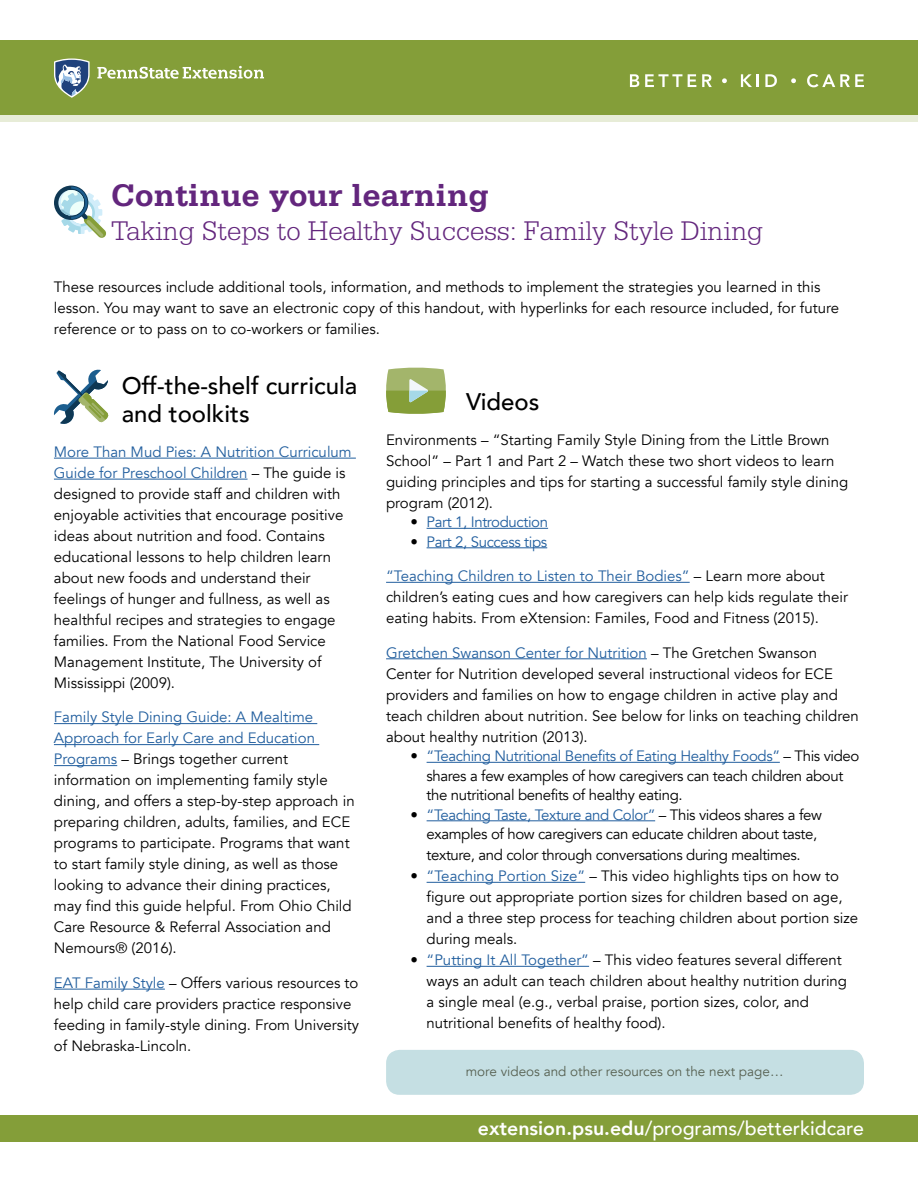
<style>
.page{position:relative;width:918px;height:1188px;background:#fff}
.page>*{position:absolute;margin:0;border:0;box-sizing:border-box;transform-origin:0 0}
.t1{font:700 33px "Serifa Std";color:#63267d}
.t2{font:300 28.5px "Serifa Std";color:#63267d}
.t3{font:500 24px/28.8px "Avenir";color:#000}
.t4{font:500 19.5px "Avenir";color:#fff}
.t5{font:15px/21px "Avenir";color:#000}
.t6{font:15px/19.5px "Avenir";letter-spacing:-.025em;color:#000}
.t7{font:15px "Avenir";letter-spacing:-.025em;color:#215e9e}
.t8{font:13.5px "Avenir";color:#576152}
.s1{color:#215e9e}
.s2{color:#000}
.s3{font-weight:800}
</style>
<div class="page">
<div style="left:0;top:40px;width:918px;height:78px;background:#849e39"></div>
<svg style="left:54px;top:59px;width:36px;height:39px"></svg>
<svg style="left:97px;top:66px;width:167px;height:13px"></svg>
<div style="left:0;top:115px;width:918px;height:7px;background:#e7ecd7"></div>
<svg style="left:630px;top:74px;width:9px;height:13px"></svg>
<svg style="left:645px;top:74px;width:37px;height:13px"></svg>
<svg style="left:688px;top:74px;width:8px;height:13px"></svg>
<svg style="left:702px;top:74px;width:10px;height:13px"></svg>
<svg style="left:722px;top:78px;width:5px;height:5px"></svg>
<svg style="left:741px;top:74px;width:18px;height:13px"></svg>
<svg style="left:765px;top:74px;width:12px;height:13px"></svg>
<svg style="left:791px;top:78px;width:5px;height:5px"></svg>
<svg style="left:807px;top:74px;width:57px;height:13px"></svg>
<svg style="left:54px;top:186px;width:52px;height:52px"></svg>
<hr style="left:54px;top:458px;width:302px;height:1px;background:#215e9e">
<hr style="left:54px;top:479px;width:194px;height:1px;background:#215e9e">
<hr style="left:54px;top:723px;width:263px;height:1px;background:#215e9e">
<hr style="left:54px;top:744px;width:265px;height:1px;background:#215e9e">
<hr style="left:54px;top:765px;width:63px;height:1px;background:#215e9e">
<hr style="left:54px;top:989px;width:111px;height:1px;background:#215e9e">
<svg style="left:54px;top:369px;width:55px;height:55px"></svg>
<hr style="left:427px;top:528px;width:121px;height:1px;background:#215e9e">
<hr style="left:427px;top:547px;width:120px;height:1px;background:#215e9e">
<hr style="left:386px;top:582px;width:304px;height:1px;background:#215e9e">
<hr style="left:386px;top:658px;width:261px;height:1px;background:#215e9e">
<hr style="left:427px;top:762px;width:353px;height:1px;background:#215e9e">
<hr style="left:427px;top:820px;width:228px;height:1px;background:#215e9e">
<hr style="left:427px;top:882px;width:158px;height:1px;background:#215e9e">
<hr style="left:427px;top:966px;width:162px;height:1px;background:#215e9e">
<div style="left:386px;top:1050px;width:478px;height:45px;background:#c5dfe3;border-radius:14px"></div>
<svg style="left:386px;top:367px;width:60px;height:47px;background:#a0b56b"></svg>
<div style="left:0;top:1115px;width:918px;height:27px;background:#849e39"></div>
<h1 class="t1" style="left:111px;top:176px;width:379px">Continue your learning</h1>
<h1 class="t2" style="left:111px;top:215px;width:653px">Taking Steps to Healthy Success: Family Style Dining</h1>
<p class="t5" style="left:54px;top:277px;width:787px">These resources include additional tools, information, and methods to implement the strategies you learned in this lesson. You may want to save an electronic copy of this handout, with hyperlinks for each resource included, for future reference or to pass on to co-workers or families.</p>
<h2 class="t3" style="left:122px;top:370px;width:237px">Off-the-shelf curricula and toolkits</h2>
<p class="t5" style="left:54px;top:442px;width:299px"><span class="s1">More Than Mud Pies: A Nutrition Curriculum Guide for Preschool Children</span> – The guide is designed to provide staff and children with enjoyable activities that encourage positive ideas about nutrition and food. Contains educational lessons to help children learn about new foods and understand their feelings of hunger and fullness, as well as healthful recipes and strategies to engage families. From the National Food Service Management Institute, The University of Mississippi (2009).</p>
<p class="t5" style="left:54px;top:707px;width:302px"><span class="s1">Family Style Dining Guide: A Mealtime Approach for Early Care and Education Programs</span> – Brings together current information on implementing family style dining, and offers a step-by-step approach in preparing children, adults, families, and ECE programs to participate. Programs that want to start family style dining, as well as those looking to advance their dining practices, may find this guide helpful. From Ohio Child Care Resource &amp; Referral Association and Nemours® (2016).</p>
<p class="t5" style="left:54px;top:973px;width:307px"><span class="s1">EAT Family Style</span> – Offers various resources to help child care providers practice responsive feeding in family-style dining. From University of Nebraska-Lincoln.</p>
<h2 class="t3" style="left:466px;top:386px;width:75px">Videos</h2>
<p class="t5" style="left:386px;top:429px;width:464px">Environments – “Starting Family Style Dining from the Little Brown School” – Part 1 and Part 2 – Watch these two short videos to learn guiding principles and tips for starting a successful family style dining program (2012).</p>
<p class="t7" style="left:410px;top:513px;width:139px"><span class="s2">•</span> Part 1, Introduction</p>
<p class="t7" style="left:410px;top:533px;width:138px"><span class="s2">•</span> Part 2, Success tips</p>
<p class="t5" style="left:386px;top:566px;width:463px"><span class="s1">“Teaching Children to Listen to Their Bodies”</span> – Learn more about children’s eating cues and how caregivers can help kids regulate their eating habits. From eXtension: Familes, Food and Fitness (2015).</p>
<p class="t5" style="left:386px;top:642px;width:474px"><span class="s1">Gretchen Swanson Center for Nutrition</span> – The Gretchen Swanson Center for Nutrition developed several instructional videos for ECE providers and families on how to engage children in active play and teach children about nutrition. See below for links on teaching children about healthy nutrition (2013).</p>
<p class="t6" style="left:427px;top:747px;width:434px;text-indent:-16px">• <span class="s1">“Teaching Nutritional Benefits of Eating Healthy Foods”</span> – This video shares a few examples of how caregivers can teach children about the nutritional benefits of healthy eating.</p>
<p class="t6" style="left:427px;top:805px;width:397px;text-indent:-16px">• <span class="s1">“Teaching Taste, Texture and Color”</span> – This videos shares a few examples of how caregivers can educate children about taste,</p>
<p class="t6" style="left:427px;top:846px;width:376px">texture, and color through conversations during mealtimes.</p>
<p class="t5" style="left:427px;top:866px;width:433px;text-indent:-16px">• <span class="s1">“Teaching Portion Size”</span> – This video highlights tips on how to figure out appropriate portion sizes for children based on age, and a three step process for teaching children about portion size during meals.</p>
<p class="t5" style="left:427px;top:950px;width:422px;text-indent:-16px">• <span class="s1">“Putting It All Together”</span> – This video features several different ways an adult can teach children about healthy nutrition during a single meal (e.g., verbal praise, portion sizes, color, and nutritional benefits of healthy food).</p>
<p class="t8" style="left:466px;top:1063px;width:319px">more videos and other resources on the next page…</p>
<h3 class="t4" style="left:478px;top:1112px;width:388px"><span class="s3">extension.psu.edu</span>/programs/betterkidcare</h3>
</div>
